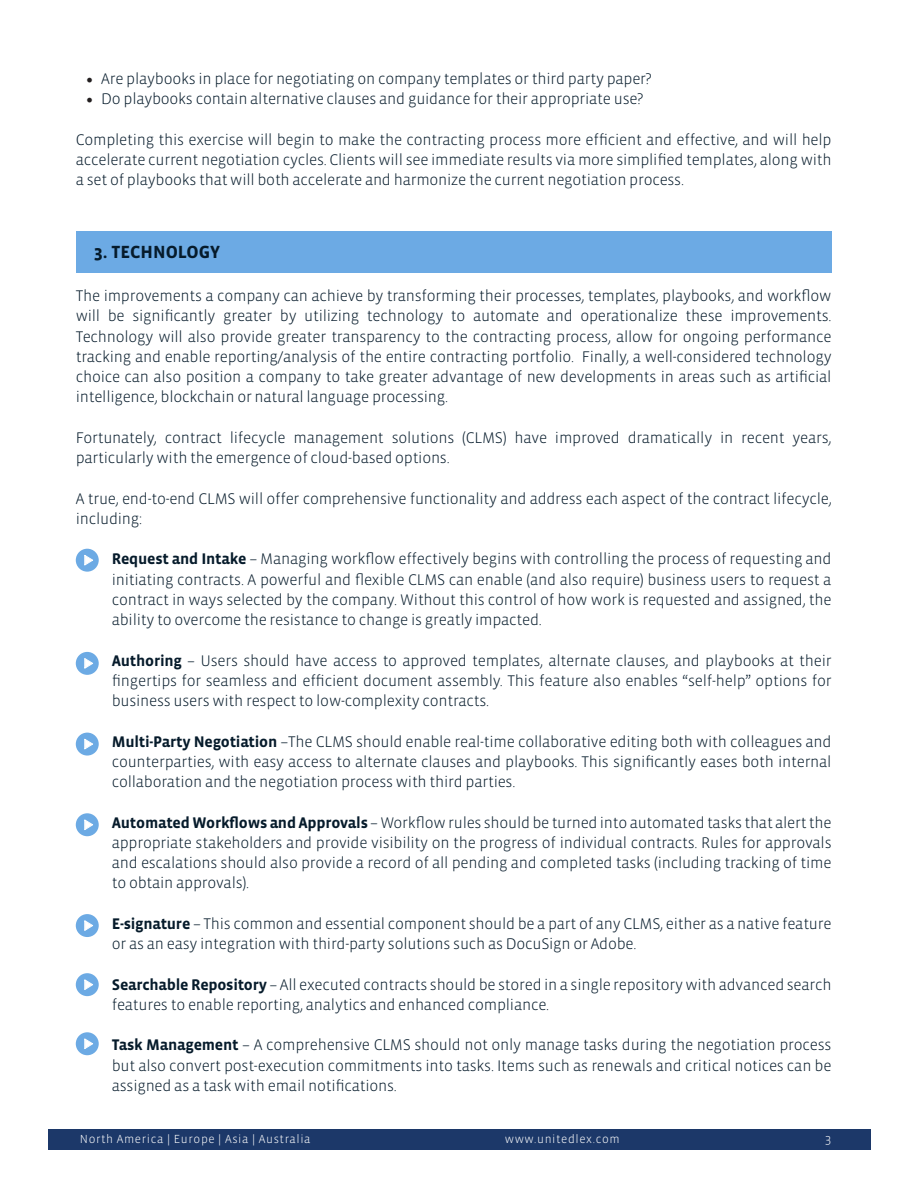
<style>
.page{position:relative;width:918px;height:1188px;background:#fff}
.page>*{position:absolute;margin:0;border:0;box-sizing:border-box;transform-origin:0 0}
.t1{font:700 18px "Vista Sans";color:#061b2b}
.t2{font:300 15.75px/20.2px "Vista Sans";letter-spacing:-.015em;color:#061b2b;text-align:justify}
.t3{font:300 12.75px "Vista Sans";color:#fff}
.t4{font:300 12px "Vista Sans";letter-spacing:.05em;color:#fff}
.s1{font-family:"Minion Pro";font-weight:400;font-size:18px;color:#231f20}
.s2{font-weight:700}
</style>
<div class="page">
<div style="left:48px;top:1130px;width:822px;height:20px;background:#1c3869"></div>
<div style="left:76px;top:231px;width:756px;height:42px;background:#6caae4"></div>
<div style="left:76px;top:549px;width:23px;height:23px;background:#6caae4;border-radius:50%"></div>
<svg style="left:84px;top:555px;width:9px;height:11px"></svg>
<div style="left:76px;top:652px;width:23px;height:23px;background:#6caae4;border-radius:50%"></div>
<svg style="left:84px;top:658px;width:9px;height:11px"></svg>
<div style="left:76px;top:733px;width:23px;height:23px;background:#6caae4;border-radius:50%"></div>
<svg style="left:84px;top:738px;width:9px;height:12px"></svg>
<div style="left:76px;top:813px;width:23px;height:23px;background:#6caae4;border-radius:50%"></div>
<svg style="left:84px;top:819px;width:9px;height:11px"></svg>
<div style="left:76px;top:914px;width:23px;height:23px;background:#6caae4;border-radius:50%"></div>
<svg style="left:84px;top:920px;width:9px;height:11px"></svg>
<div style="left:76px;top:973px;width:23px;height:23px;background:#6caae4;border-radius:50%"></div>
<svg style="left:84px;top:979px;width:9px;height:11px"></svg>
<div style="left:76px;top:1032px;width:23px;height:23px;background:#6caae4;border-radius:50%"></div>
<svg style="left:84px;top:1038px;width:9px;height:11px"></svg>
<p class="t2" style="left:86px;top:69px;width:567px"><span class="s1">•</span> Are playbooks in place for negotiating on company templates or third party paper?</p>
<p class="t2" style="left:86px;top:89px;width:558px"><span class="s1">•</span> Do playbooks contain alternative clauses and guidance for their appropriate use?</p>
<p class="t2" style="left:76px;top:130px;width:757px">Completing this exercise will begin to make the contracting process more efficient and effective, and will help accelerate current negotiation cycles. Clients will see immediate results via more simplified templates, along with a set of playbooks that will both accelerate and harmonize the current negotiation process.</p>
<p class="t1" style="left:94px;top:243px;width:128px">3. TECHNOLOGY</p>
<p class="t2" style="left:76px;top:286px;width:757px">The improvements a company can achieve by transforming their processes, templates, playbooks, and workflow will be significantly greater by utilizing technology to automate and operationalize these improvements.<br>Technology will also provide greater transparency to the contracting process, allow for ongoing performance tracking and enable reporting/analysis of the entire contracting portfolio. Finally, a well-considered technology choice can also position a company to take greater advantage of new developments in areas such as artificial intelligence, blockchain or natural language processing.</p>
<p class="t2" style="left:76px;top:428px;width:757px">Fortunately, contract lifecycle management solutions (CLMS) have improved dramatically in recent years, particularly with the emergence of cloud-based options.</p>
<p class="t2" style="left:76px;top:489px;width:757px">A true, end-to-end CLMS will offer comprehensive functionality and address each aspect of the contract lifecycle, including:</p>
<p class="t2" style="left:112px;top:549px;width:721px"><span class="s2">Request and Intake</span> – Managing workflow effectively begins with controlling the process of requesting and initiating contracts. A powerful and flexible CLMS can enable (and also require) business users to request a contract in ways selected by the company. Without this control of how work is requested and assigned, the ability to overcome the resistance to change is greatly impacted.</p>
<p class="t2" style="left:112px;top:651px;width:721px"><span class="s2">Authoring</span> – Users should have access to approved templates, alternate clauses, and playbooks at their fingertips for seamless and efficient document assembly. This feature also enables “self-help” options for business users with respect to low-complexity contracts.</p>
<p class="t2" style="left:112px;top:732px;width:721px"><span class="s2">Multi-Party Negotiation</span> –The CLMS should enable real-time collaborative editing both with colleagues and counterparties, with easy access to alternate clauses and playbooks. This significantly eases both internal collaboration and the negotiation process with third parties.</p>
<p class="t2" style="left:112px;top:813px;width:721px"><span class="s2">Automated Workflows and Approvals</span> – Workflow rules should be turned into automated tasks that alert the appropriate stakeholders and provide visibility on the progress of individual contracts. Rules for approvals and escalations should also provide a record of all pending and completed tasks (including tracking of time to obtain approvals).</p>
<p class="t2" style="left:112px;top:914px;width:721px"><span class="s2">E-signature</span> – This common and essential component should be a part of any CLMS, either as a native feature or as an easy integration with third-party solutions such as DocuSign or Adobe.</p>
<p class="t2" style="left:112px;top:975px;width:721px"><span class="s2">Searchable Repository</span> – All executed contracts should be stored in a single repository with advanced search features to enable reporting, analytics and enhanced compliance.</p>
<p class="t2" style="left:112px;top:1035px;width:721px"><span class="s2">Task Management</span> – A comprehensive CLMS should not only manage tasks during the negotiation process but also convert post-execution commitments into tasks. Items such as renewals and critical notices can be assigned as a task with email notifications.</p>
<p class="t4" style="left:80px;top:1133px;width:232px">North America | Europe | Asia | Australia</p>
<p class="t4" style="left:505px;top:1133px;width:117px">www.unitedlex.com</p>
<p class="t3" style="left:825px;top:1132px;width:8px">3</p>
</div>
